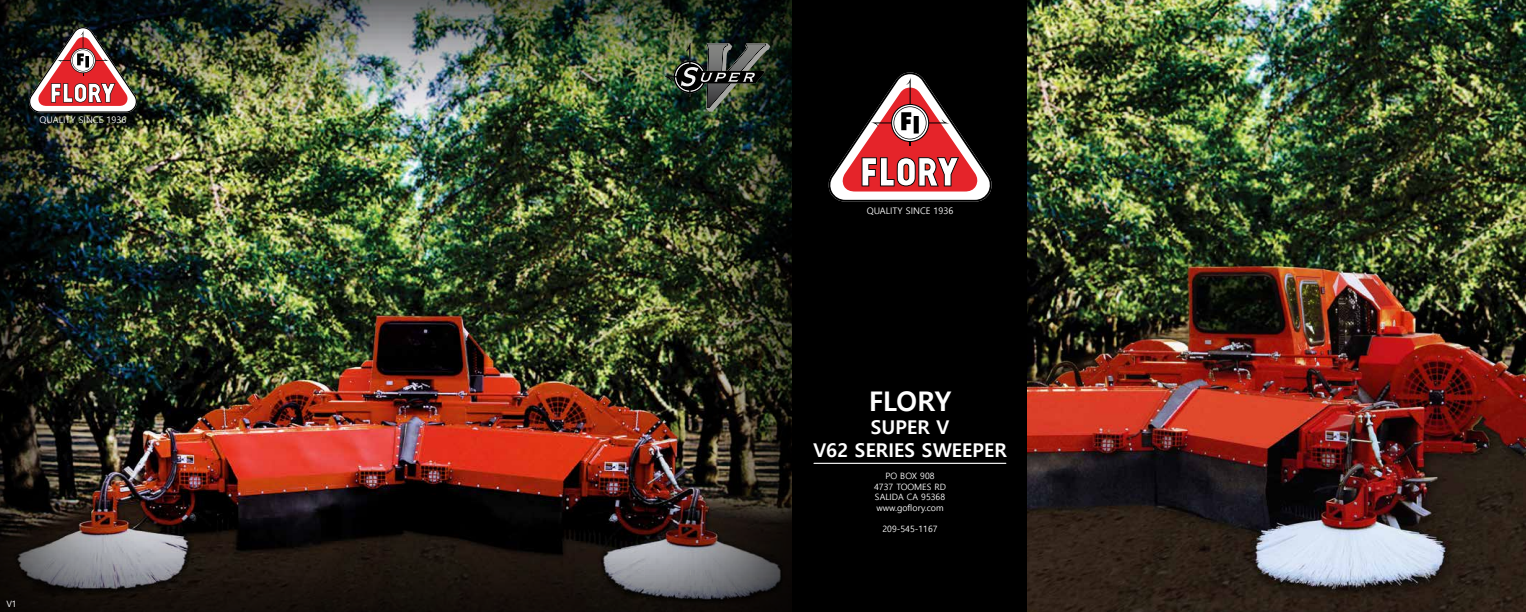
<style>
.page{position:relative;width:1526px;height:612px;background:#fff}
.page>*{position:absolute;margin:0;border:0;box-sizing:border-box;transform-origin:0 0}
.t1{font:700 27.1px "Malgun Gothic";letter-spacing:-.005em;color:#fff}
.t2{font:700 19px/22.8px "Malgun Gothic";color:#fff;text-align:center}
.t3{font:9px "Malgun Gothic";color:#fff}
.t4{font:8.7px/10.5px "Malgun Gothic";color:#fff;text-align:center}
</style>
<div class="page">
<div style="left:792px;top:0;width:237px;height:612px;background:#000"></div>
<img style="left:0;top:0;width:792px;height:612px">
<img style="left:1028px;top:0;width:498px;height:612px">
<img style="left:665px;top:43px;width:105px;height:69px">
<hr style="left:814px;top:463px;width:192px;height:1px;background:#fff">
<svg style="left:828px;top:72px;width:163px;height:130px"></svg>
<img style="left:29px;top:27px;width:108px;height:86px">
<p class="t3" style="left:40px;top:115px;width:88px">QUALITY SINCE 1936</p>
<p class="t4" style="left:6px;top:599px;width:12px">V1</p>
<p class="t3" style="left:866px;top:206px;width:88px">QUALITY SINCE 1936</p>
<h1 class="t1" style="left:869px;top:385px;width:84px">FLORY</h1>
<h2 class="t2" style="left:813px;top:416px;width:195px">SUPER V<br>V62 SERIES SWEEPER</h2>
<p class="t4" style="left:874px;top:471px;width:73px">PO BOX 908<br>4737 TOOMES RD<br>SALIDA CA 95368 www.goflory.com</p>
<p class="t4" style="left:882px;top:524px;width:57px">209-545-1167</p>
</div>
